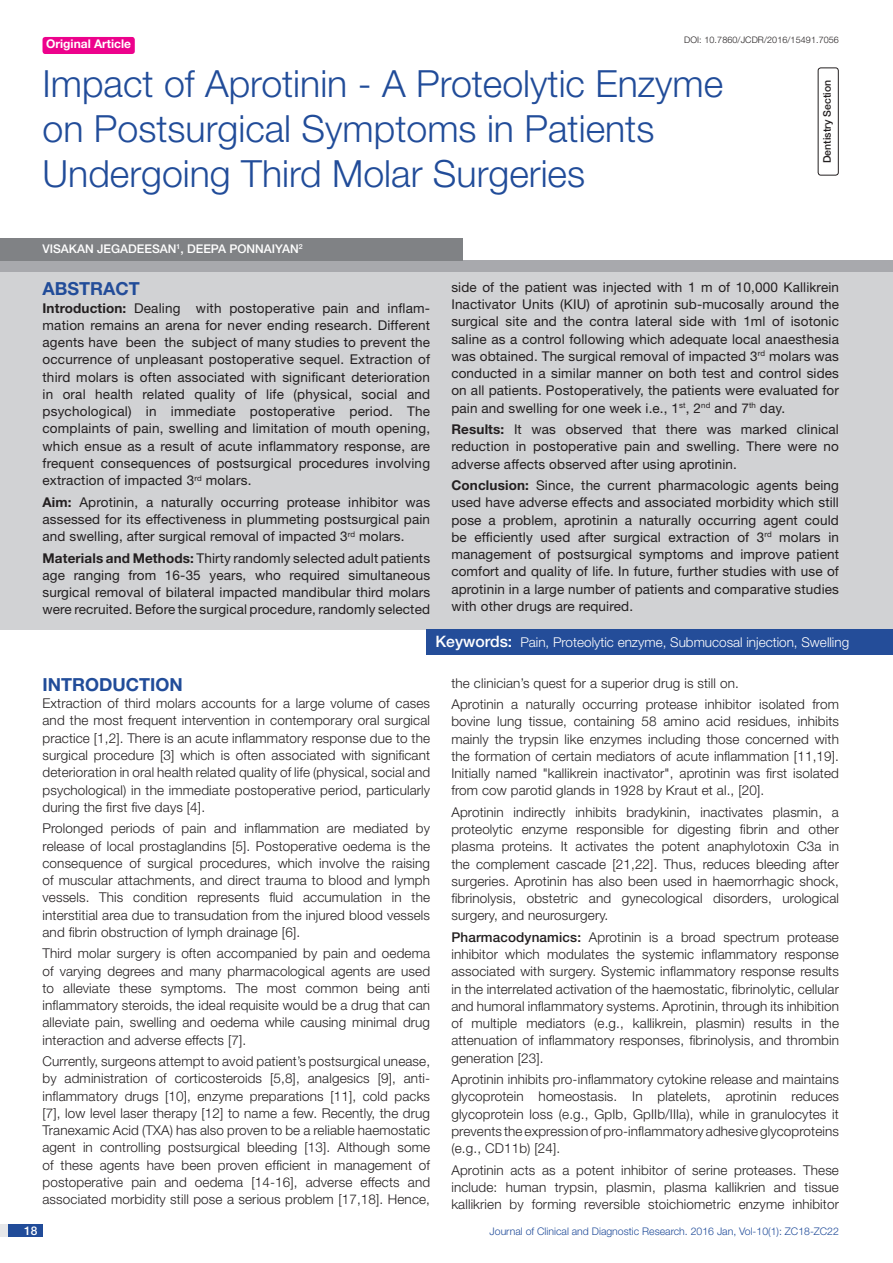
<style>
.page{position:relative;width:893px;height:1263px;background:#fff}
.page>*{position:absolute;margin:0;border:0;box-sizing:border-box;transform-origin:0 0}
.t1{font:300 37.5px/45px "Helvetica Neue";color:#214c99}
.Heading{font:700 18px "Helvetica Neue";color:#214c99}
.Abstract_head{font:700 18px "Helvetica Neue";color:#214c99}
.Body_text{font:300 13.5px/17.2px "Helvetica Neue";letter-spacing:.01em;color:#231f20;text-align:justify}
.Abstract_Text{font:13.5px/17.2px "Helvetica Neue";letter-spacing:.01em;color:#231f20;text-align:justify}
.t2{font:300 13.5px "Helvetica Neue";color:#fff}
.Author{font:500 12px "Helvetica Neue";color:#fff}
.t3{font:700 12px "Helvetica Neue";color:#fff}
.t4{font:300 10.5px "Helvetica Neue";color:#214c99}
.t5{font:500 10.5px "Helvetica Neue";color:#231f20}
.DOI{font:300 9px "Helvetica Neue";letter-spacing:.01em;color:#231f20}
.s1{color:#244d99}
.s2{font-weight:700}
.s3{font-weight:500;font-size:15.75px}
.s4{font-weight:500}
</style>
<div class="page">
<div style="left:0;top:1224px;width:43px;height:13px;background:#e6e7e9"></div>
<div style="left:8px;top:1224px;width:35px;height:13px;background:#214c99"></div>
<div style="left:43px;top:37px;width:92px;height:17px;background:#ed028c;border-radius:3px"></div>
<div style="left:0;top:260px;width:893px;height:12px;background:#a8a9ad"></div>
<div style="left:0;top:272px;width:893px;height:358px;background:#d1d2d4"></div>
<div style="left:427px;top:629px;width:466px;height:26px;background:#244d99"></div>
<div style="left:0;top:239px;width:463px;height:22px;background:#808285"></div>
<div style="left:818px;top:68px;width:21px;height:108px;border:1px solid #231f20;border-radius:3px"></div>
<p class="t3" style="left:46px;top:37px;width:87px">Original Article</p>
<p class="DOI" style="left:684px;top:35px;width:156px">DOI: 10.7860/JCDR/2016/15491.7056</p>
<p class="t1" style="left:43px;top:60px;width:682px">Impact of Aprotinin - A Proteolytic Enzyme on Postsurgical Symptoms in Patients<br>Undergoing Third Molar Surgeries</p>
<p class="t5" style="left:821px;top:163px;width:85px;rotate:-90deg">DENTISTRY SECTION</p>
<p class="Author" style="left:43px;top:242px;width:262px">VISAKAN JEGADEESAN<sup>1</sup>, DEEPA PONNAIYAN<sup>2</sup></p>
<p class="Abstract_head" style="left:43px;top:278px;width:98px">ABST<span class="s1">RAC</span>T</p>
<p class="Abstract_Text" style="left:43px;top:299px;width:389px"><span class="s2">Introduction:</span> Dealing with postoperative pain and inflam&shy;mation remains an arena for never ending research. Different agents have been the subject of many studies to prevent the occurrence of unpleasant postoperative sequel. Extraction of third molars is often associated with significant deterioration in oral health related quality of life (physical, social and psychological) in immediate postoperative period. The complaints of pain, swelling and limitation of mouth opening, which ensue as a result of acute inflammatory response, are frequent consequences of postsurgical procedures involving extraction of impacted 3<sup>rd</sup> molars.</p>
<p class="Abstract_Text" style="left:43px;top:493px;width:389px"><span class="s2">Aim:</span> Aprotinin, a naturally occurring protease inhibitor was assessed for its effectiveness in plummeting postsurgical pain and swelling, after surgical removal of impacted 3<sup>rd</sup> molars.</p>
<p class="Abstract_Text" style="left:43px;top:549px;width:389px"><span class="s2">Materials and Methods:</span> Thirty randomly selected adult patients age ranging from 16-35 years, who required simultaneous surgical removal of bilateral impacted mandibular third molars were recruited. Before the surgical procedure, randomly selected</p>
<p class="Abstract_Text" style="left:451px;top:278px;width:389px">side of the patient was injected with 1 m of 10,000 Kallikrein Inactivator Units (KIU) of aprotinin sub-mucosally around the surgical site and the contra lateral side with 1ml of isotonic saline as a control following which adequate local anaesthesia was obtained. The surgical removal of impacted 3<sup>rd</sup> molars was conducted in a similar manner on both test and control sides on all patients. Postoperatively, the patients were evaluated for pain and swelling for one week i.e., 1<sup>st</sup>, 2<sup>nd</sup> and 7<sup>th</sup> day.</p>
<p class="Abstract_Text" style="left:451px;top:421px;width:389px"><span class="s2">Results:</span> It was observed that there was marked clinical reduction in postoperative pain and swelling. There were no adverse affects observed after using aprotinin.</p>
<p class="Abstract_Text" style="left:451px;top:477px;width:389px"><span class="s2">Conclusion:</span> Since, the current pharmacologic agents being used have adverse effects and associated morbidity which still pose a problem, aprotinin a naturally occurring agent could be efficiently used after surgical extraction of 3<sup>rd</sup> molars in management of postsurgical symptoms and improve patient comfort and quality of life. In future, further studies with use of aprotinin in a large number of patients and comparative studies with other drugs are required.</p>
<p class="t2" style="left:435px;top:634px;width:415px"><span class="s3">KEYWORDS:</span> Pain, Proteolytic enzyme, Submucosal injection, Swelling</p>
<p class="Heading" style="left:43px;top:673px;width:142px">Introduction</p>
<p class="Body_text" style="left:43px;top:694px;width:389px">Extraction of third molars accounts for a large volume of cases and the most frequent intervention in contemporary oral surgical practice [1,2]. There is an acute inflammatory response due to the surgical procedure [3] which is often associated with significant deterioration in oral health related quality of life (physical, social and psychological) in the immediate postoperative period, particularly during the first five days [4].</p>
<p class="Body_text" style="left:43px;top:819px;width:389px">Prolonged periods of pain and inflammation are mediated by release of local prostaglandins [5]. Postoperative oedema is the consequence of surgical procedures, which involve the raising of muscular attachments, and direct trauma to blood and lymph vessels. This condition represents fluid accumulation in the interstitial area due to transudation from the injured blood vessels and fibrin obstruction of lymph drainage [6].</p>
<p class="Body_text" style="left:43px;top:944px;width:389px">Third molar surgery is often accompanied by pain and oedema of varying degrees and many pharmacological agents are used to alleviate these symptoms. The most common being anti inflammatory steroids, the ideal requisite would be a drug that can alleviate pain, swelling and oedema while causing minimal drug interaction and adverse effects [7].</p>
<p class="Body_text" style="left:43px;top:1052px;width:389px">Currently, surgeons attempt to avoid patient’s postsurgical unease, by administration of corticosteroids [5,8], analgesics [9], anti&shy;inflammatory drugs [10], enzyme preparations [11], cold packs [7], low level laser therapy [12] to name a few. Recently, the drug Tranexamic Acid (TXA) has also proven to be a reliable haemostatic agent in controlling postsurgical bleeding [13]. Although some of these agents have been proven efficient in management of postoperative pain and oedema [14-16], adverse effects and associated morbidity still pose a serious problem [17,18]. Hence,</p>
<p class="Body_text" style="left:451px;top:674px;width:289px">the clinician’s quest for a superior drug is still on.</p>
<p class="Body_text" style="left:451px;top:695px;width:389px">Aprotinin a naturally occurring protease inhibitor isolated from bovine lung tissue, containing 58 amino acid residues, inhibits mainly the trypsin like enzymes including those concerned with the formation of certain mediators of acute inflammation [11,19].<br>Initially named "kallikrein inactivator", aprotinin was first isolated from cow parotid glands in 1928 by Kraut et al., [20].</p>
<p class="Body_text" style="left:451px;top:803px;width:389px">Aprotinin indirectly inhibits bradykinin, inactivates plasmin, a proteolytic enzyme responsible for digesting fibrin and other plasma proteins. It activates the potent anaphylotoxin C3a in the complement cascade [21,22]. Thus, reduces bleeding after surgeries. Aprotinin has also been used in haemorrhagic shock, fibrinolysis, obstetric and gynecological disorders, urological surgery, and neurosurgery.</p>
<p class="Body_text" style="left:451px;top:928px;width:389px"><span class="s4">PHARMACODYNAMICS:</span> Aprotinin is a broad spectrum protease inhibitor which modulates the systemic inflammatory response associated with surgery. Systemic inflammatory response results in the interrelated activation of the haemostatic, fibrinolytic, cellular and humoral inflammatory systems. Aprotinin, through its inhibition of multiple mediators (e.g., kallikrein, plasmin) results in the attenuation of inflammatory responses, fibrinolysis, and thrombin generation [23].</p>
<p class="Body_text" style="left:451px;top:1070px;width:389px">Aprotinin inhibits pro-inflammatory cytokine release and maintains glycoprotein homeostasis. In platelets, aprotinin reduces glycoprotein loss (e.g., GpIb, GpIIb/IIIa), while in granulocytes it prevents the expression of pro-inflammatory adhesive glycoproteins (e.g., CD11b) [24].</p>
<p class="Body_text" style="left:451px;top:1161px;width:389px">Aprotinin acts as a potent inhibitor of serine proteases. These include: human trypsin, plasmin, plasma kallikrien and tissue kallikrien by forming reversible stoichiometric enzyme inhibitor</p>
<p class="Author" style="left:24px;top:1223px;width:15px">18</p>
<p class="t4" style="left:490px;top:1225px;width:351px">Journal of Clinical and Diagnostic Research. 2016 Jan, Vol-10(1): ZC18-ZC22</p>
</div>
